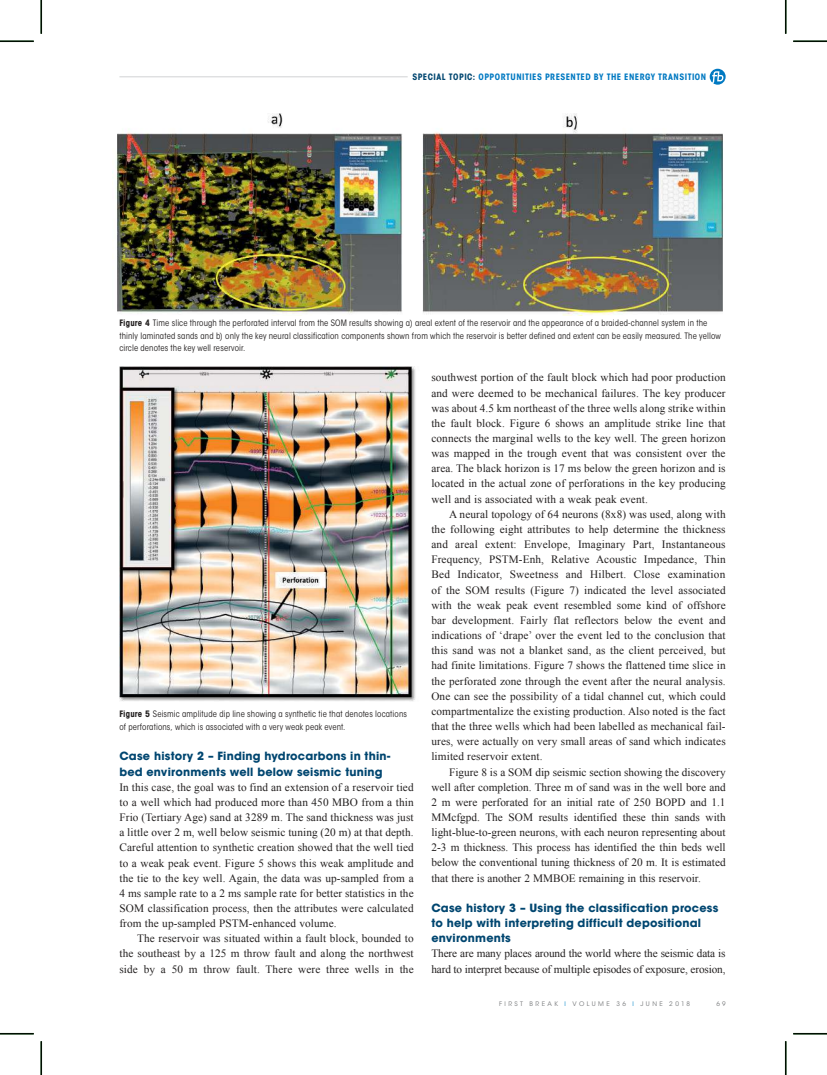
<style>
.page{position:relative;width:827px;height:1075px;background:#fff}
.page>*{position:absolute;margin:0;border:0;box-sizing:border-box;transform-origin:0 0}
.t1{font:11.25px/15.1px "Times New Roman";letter-spacing:.01em;color:#221f1f;text-align:justify}
.t2{font:700 11.25px/15.1px "ITC Avant Garde Std";letter-spacing:.02em;color:#004670}
.t3{font:11.25px/15.1px "Times New Roman";letter-spacing:-.01em;color:#221f1f}
.t4{font:condensed 8.75px/12.5px "ITC Avant Garde Std";letter-spacing:.015em;color:#221f1f}
.t5{font:700 condensed 8.75px "ITC Avant Garde Std";letter-spacing:.05em;color:#0079c2}
.t6{font:6.25px "ITC Avant Garde Std";letter-spacing:.39em;color:#787a7c}
.s1{color:#004670}
.s2{font-weight:700}
.s3{color:#0c8bcb}
</style>
<div class="page">
<hr style="left:119px;top:76px;width:288px;height:1px;background:#d1d2d4">
<svg style="left:709px;top:69px;width:16px;height:16px"></svg>
<img style="left:112px;top:113px;width:611px;height:202px">
<img style="left:119px;top:366px;width:297px;height:335px">
<hr style="left:0;top:40px;width:34px;height:2px;background:#004007">
<hr style="left:793px;top:40px;width:34px;height:2px;background:#004007">
<hr style="left:40px;top:0;width:2px;height:34px;background:#004007">
<hr style="left:40px;top:1041px;width:2px;height:34px;background:#004007">
<hr style="left:0;top:41px;width:34px;height:1px;background:#000">
<hr style="left:793px;top:41px;width:34px;height:1px;background:#000">
<hr style="left:0;top:1033px;width:34px;height:1px;background:#000">
<hr style="left:793px;top:1033px;width:34px;height:1px;background:#000">
<hr style="left:41px;top:0;width:1px;height:34px;background:#000">
<hr style="left:41px;top:1041px;width:1px;height:34px;background:#000">
<hr style="left:785px;top:0;width:1px;height:34px;background:#000">
<hr style="left:785px;top:1041px;width:1px;height:34px;background:#000">
<p class="t5" style="left:412px;top:73px;width:295px"><span class="s1">SPECIAL TOPIC:</span> OPPORTUNITIES PRESENTED BY THE ENERGY TRANSITION</p>
<p class="t4" style="left:119px;top:317px;width:603px"><span class="s2">Figure 4</span> Time slice through the perforated interval from the SOM results showing a) areal extent of the reservoir and the appearance of a braided-channel system in the thinly laminated sands and b) only the key neural classification components shown from which the reservoir is better defined and extent can be easily measured. The yellow circle denotes the key well reservoir.</p>
<p class="t4" style="left:119px;top:708px;width:289px"><span class="s2">Figure 5</span> Seismic amplitude dip line showing a synthetic tie that denotes locations of perforations, which is associated with a very weak peak event.</p>
<p class="t2" style="left:119px;top:750px;width:272px">Case history 2 – Finding hydrocarbons in thin&shy;bed environments well below seismic tuning</p>
<p class="t1" style="left:119px;top:780px;width:296px">In this case, the goal was to find an extension of a reservoir tied to a well which had produced more than 450 MBO from a thin Frio (Tertiary Age) sand at 3289 m. The sand thickness was just a little over 2 m, well below seismic tuning (20 m) at that depth.<br>Careful attention to synthetic creation showed that the well tied to a weak peak event. Figure 5 shows this weak amplitude and the tie to the key well. Again, the data was up-sampled from a 4 ms sample rate to a 2 ms sample rate for better statistics in the SOM classification process, then the attributes were calculated from the up-sampled PSTM-enhanced volume.</p>
<p class="t1" style="left:119px;top:932px;width:296px;text-indent:18px">The reservoir was situated within a fault block, bounded to the southeast by a 125 m throw fault and along the northwest side by a 50 m throw fault. There were three wells in the</p>
<p class="t1" style="left:431px;top:371px;width:296px">southwest portion of the fault block which had poor production and were deemed to be mechanical failures. The key producer was about 4.5 km northeast of the three wells along strike within the fault block. Figure 6 shows an amplitude strike line that connects the marginal wells to the key well. The green horizon was mapped in the trough event that was consistent over the area. The black horizon is 17 ms below the green horizon and is located in the actual zone of perforations in the key producing well and is associated with a weak peak event.</p>
<p class="t1" style="left:431px;top:507px;width:296px;text-indent:18px">A neural topology of 64 neurons (8x8) was used, along with the following eight attributes to help determine the thickness and areal extent: Envelope, Imaginary Part, Instantaneous Frequency, PSTM-Enh, Relative Acoustic Impedance, Thin Bed Indicator, Sweetness and Hilbert. Close examination of the SOM results (Figure 7) indicated the level associated with the weak peak event resembled some kind of offshore bar development. Fairly flat reflectors below the event and indications of ‘drape’ over the event led to the conclusion that this sand was not a blanket sand, as the client perceived, but had finite limitations. Figure 7 shows the flattened time slice in the perforated zone through the event after the neural analysis.<br>One can see the possibility of a tidal channel cut, which could compartmentalize the existing production. Also noted is the fact that the three wells which had been labelled as mechanical fail&shy;ures, were actually on very small areas of sand which indicates limited reservoir extent.</p>
<p class="t1" style="left:431px;top:765px;width:296px;text-indent:18px">Figure 8 is a SOM dip seismic section showing the discovery well after completion. Three m of sand was in the well bore and 2 m were perforated for an initial rate of 250 BOPD and 1.1<br>MMcfgpd. The SOM results identified these thin sands with light-blue-to-green neurons, with each neuron representing about 2-3 m thickness. This process has identified the thin beds well below the conventional tuning thickness of 20 m. It is estimated that there is another 2 MMBOE remaining in this reservoir.</p>
<p class="t2" style="left:431px;top:901px;width:288px">Case history 3 – Using the classification process to help with interpreting difficult depositional environments</p>
<p class="t3" style="left:431px;top:947px;width:296px">There are many places around the world where the seismic data is hard to interpret because of multiple episodes of exposure, erosion,</p>
<p class="t6" style="left:499px;top:1000px;width:193px">FIRST BREAK <span class="s3">I</span> VOLUME 36 <span class="s3">I</span> JUNE 2018</p>
<p class="t6" style="left:716px;top:1001px;width:11px">6 9</p>
</div>
